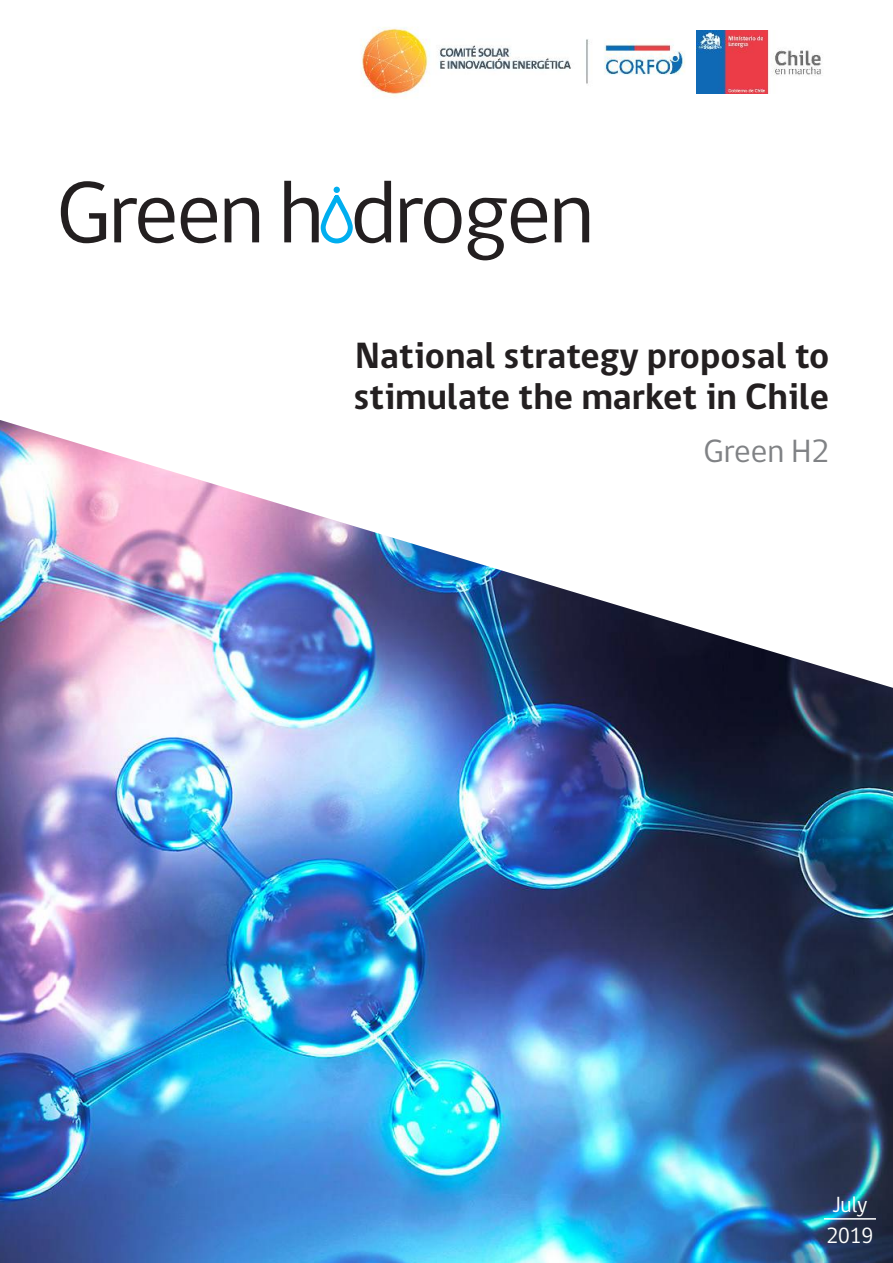
<style>
.page{position:relative;width:893px;height:1263px;background:#fff}
.page>*{position:absolute;margin:0;border:0;box-sizing:border-box;transform-origin:0 0}
.Creditos{font:89.25px "gob CL";letter-spacing:-.03em;color:#231f20}
.Creditos-2{font:700 37.5px/40.5px "gob CL";color:#231f20}
.Creditos-3{font:33px "gob CL";color:#808285}
.Creditos-4{font:22.5px "gob CL";color:#fff}
</style>
<div class="page">
<img style="left:0;top:420px;width:893px;height:843px">
<img style="left:696px;top:30px;width:126px;height:64px">
<img style="left:360px;top:27px;width:325px;height:71px">
<svg style="left:334px;top:187px;width:6px;height:6px"></svg>
<div style="left:321px;top:195px;width:32px;height:48px;border:5px solid #00aeef;border-radius:14px"></div>
<hr style="left:824px;top:1218px;width:52px;height:1px;background:#fff">
<p class="Creditos" style="left:56px;top:152px;width:539px">Green h drogen</p>
<p class="Creditos-2" style="left:353px;top:336px;width:477px">National strategy proposal to stimulate the market in Chile</p>
<p class="Creditos-3" style="left:703px;top:428px;width:127px">Green H2</p>
<p class="Creditos-4" style="left:832px;top:1189px;width:37px">July</p>
<p class="Creditos-4" style="left:826px;top:1220px;width:48px">2019</p>
</div>
